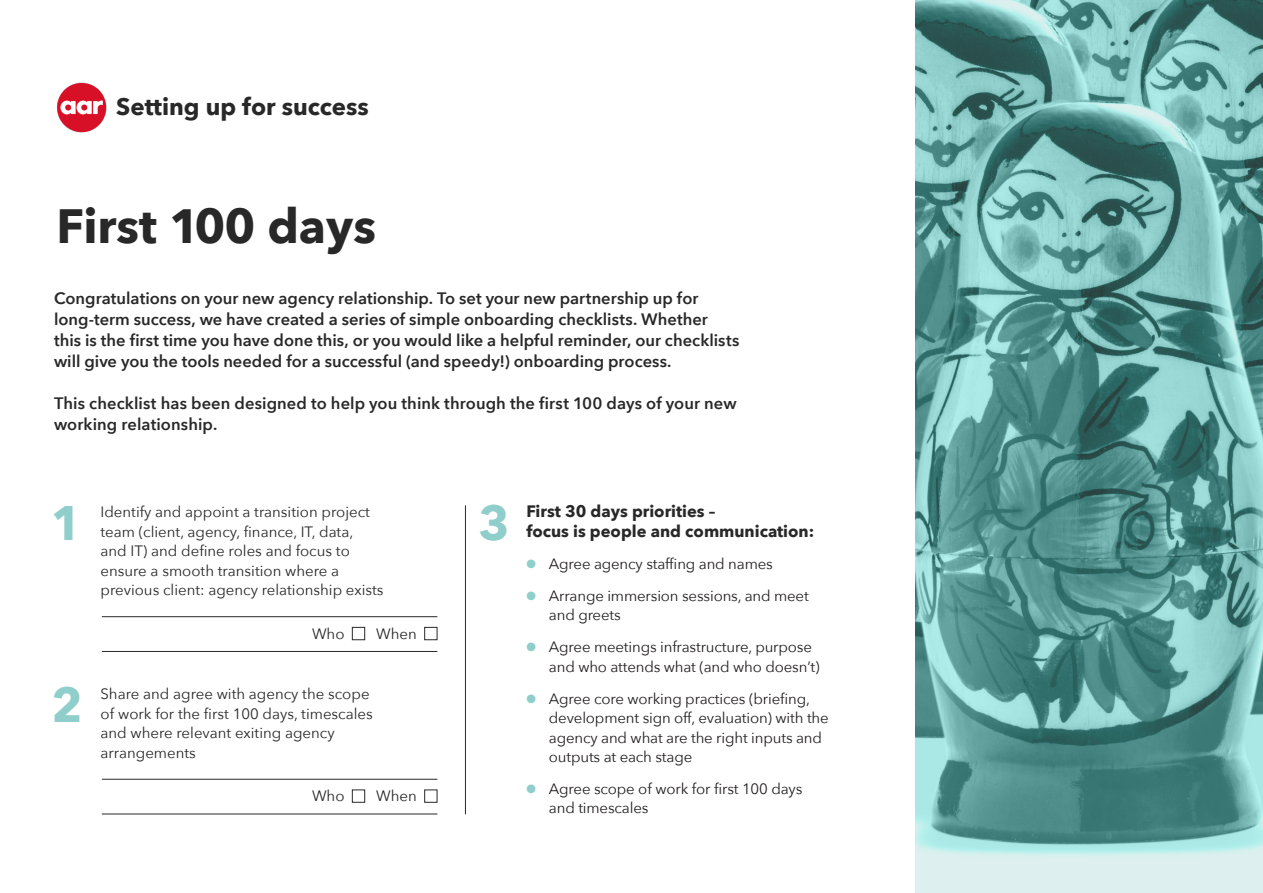
<style>
.page{position:relative;width:1263px;height:893px;background:#fff}
.page>*{position:absolute;margin:0;border:0;box-sizing:border-box;transform-origin:0 0}
.Plain_Text{font:700 48.3px "Avenir Next";color:#8fceca}
.t1{font:700 48px "Avenir Next";color:#282828}
.t2{font:700 24px "Avenir Next";color:#282828}
.t3{font:600 16.5px/21px "Avenir Next";color:#282828}
.Plain_Text-2{font:700 16.5px/19.5px "Avenir Next";color:#282828}
.form_entries{font:15px/19.5px "Avenir Next";letter-spacing:-.01em;color:#231f20}
.Plain_Text-3{font:15px/19.5px "Avenir Next";color:#282828}
.s1{color:#8fceca}
</style>
<div class="page">
<svg style="left:915px;top:0;width:348px;height:893px;background:#68a39f"></svg>
<img style="left:57px;top:82px;width:49px;height:51px">
<hr style="left:465px;top:505px;width:1px;height:309px;background:#282828">
<hr style="left:102px;top:616px;width:335px;height:1px;background:#282828">
<hr style="left:102px;top:651px;width:335px;height:1px;background:#282828">
<hr style="left:102px;top:779px;width:335px;height:1px;background:#282828">
<hr style="left:102px;top:814px;width:335px;height:1px;background:#282828">
<div style="left:352px;top:627px;width:13px;height:13px;border:1px solid #282828"></div>
<div style="left:424px;top:627px;width:13px;height:13px;border:1px solid #282828"></div>
<div style="left:352px;top:790px;width:13px;height:13px;border:1px solid #282828"></div>
<div style="left:424px;top:790px;width:13px;height:13px;border:1px solid #282828"></div>
<p class="t2" style="left:116px;top:86px;width:254px">Setting up for success</p>
<p class="t1" style="left:57px;top:185px;width:321px">First 100 days</p>
<p class="t3" style="left:54px;top:287px;width:687px">Congratulations on your new agency relationship. To set your new partnership up for long-term success, we have created a series of simple onboarding checklists. Whether<br>this is the first time you have done this, or you would like a helpful reminder, our checklists will give you the tools needed for a successful (and speedy!) onboarding process.</p>
<p class="t3" style="left:54px;top:392px;width:684px">This checklist has been designed to help you think through the first 100 days of your new working relationship.</p>
<p class="Plain_Text" style="left:51px;top:481px;width:33px">1</p>
<p class="Plain_Text-3" style="left:100px;top:502px;width:285px">Identify and appoint a transition project team (client, agency, finance, IT, data,<br>and IT) and define roles and focus to ensure a smooth transition where a previous client: agency relationship exists</p>
<p class="Plain_Text-3" style="left:312px;top:623px;width:34px">Who</p>
<p class="Plain_Text-3" style="left:376px;top:623px;width:42px">When</p>
<p class="Plain_Text" style="left:51px;top:663px;width:33px">2</p>
<p class="Plain_Text-3" style="left:100px;top:684px;width:274px">Share and agree with agency the scope of work for the first 100 days, timescales and where relevant exiting agency arrangements</p>
<p class="Plain_Text-3" style="left:312px;top:785px;width:34px">Who</p>
<p class="Plain_Text-3" style="left:376px;top:785px;width:42px">When</p>
<p class="Plain_Text" style="left:478px;top:481px;width:33px">3</p>
<p class="Plain_Text-2" style="left:526px;top:501px;width:289px">First 30 days priorities –<br>focus is people and communication:</p>
<p class="form_entries" style="left:526px;top:553px;width:248px"><span class="s1">●</span> Agree agency staffing and names</p>
<p class="form_entries" style="left:549px;top:585px;width:261px;text-indent:-22px"><span class="s1">●</span> Arrange immersion sessions, and meet and greets</p>
<p class="form_entries" style="left:549px;top:637px;width:272px;text-indent:-22px"><span class="s1">●</span> Agree meetings infrastructure, purpose and who attends what (and who doesn’t)</p>
<p class="form_entries" style="left:549px;top:688px;width:281px;text-indent:-22px"><span class="s1">●</span> Agree core working practices (briefing, development sign off, evaluation) with the agency and what are the right inputs and outputs at each stage</p>
<p class="form_entries" style="left:549px;top:778px;width:255px;text-indent:-22px"><span class="s1">●</span> Agree scope of work for first 100 days and timescales</p>
</div>
